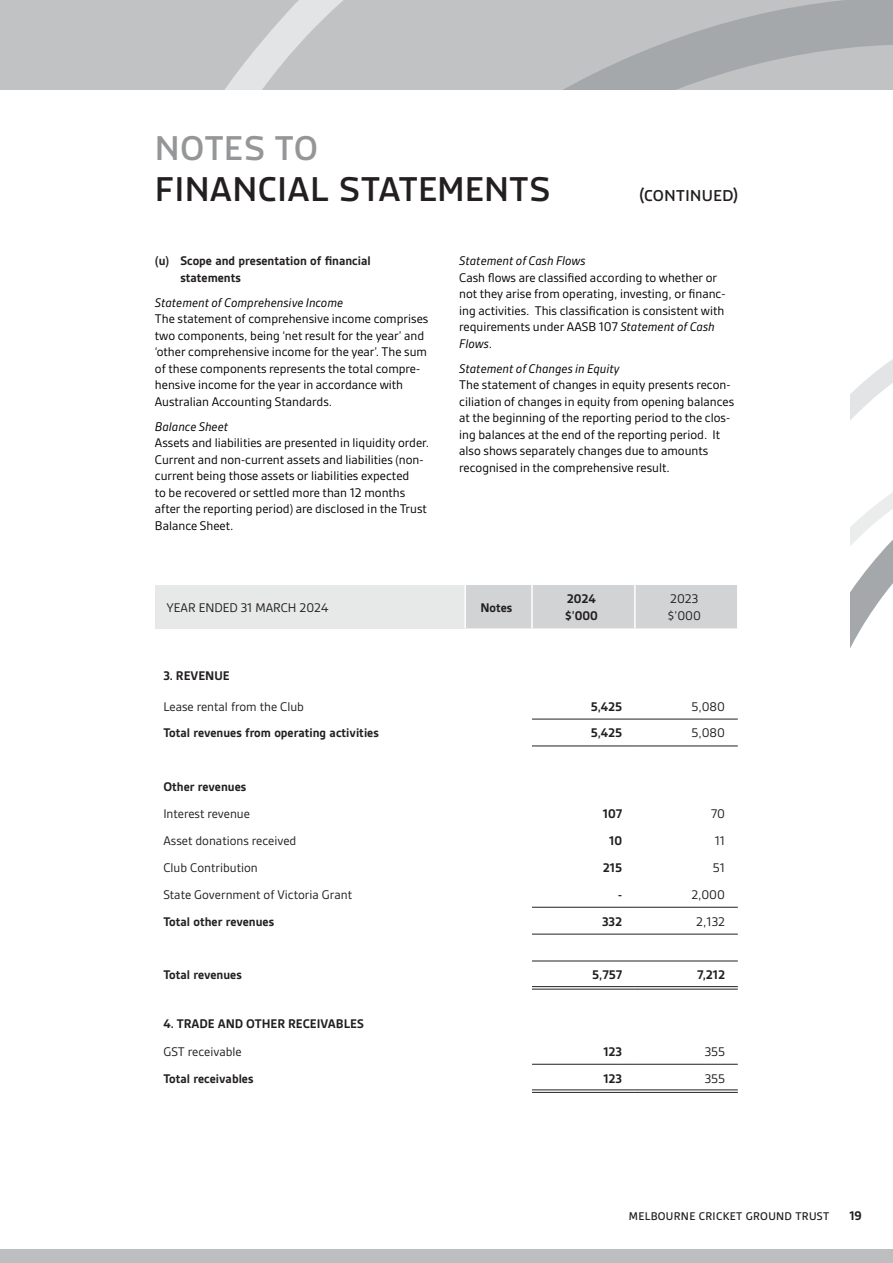
<style>
.page{position:relative;width:893px;height:1263px;background:#fff}
.page>*{position:absolute;margin:0;border:0;box-sizing:border-box;transform-origin:0 0}
.PAGE_TITLES{font:500 36px/40.5px "Macho Modular";letter-spacing:.015em;color:#231f20}
.PAGE_TITLES-2{font:500 16.5px "Macho Modular";letter-spacing:.02em;color:#231f20}
.Text{font:13.5px/16.5px "Gesta";color:#020304}
.Financials_Copy_Top2{font:13.5px "Gesta";color:#231f20}
.Financials_sub_heads{font:700 13.5px/16.5px "Gesta";color:#231f20}
.normal_text{font:700 13.5px "Gesta";color:#231f20}
.Financials_Body_Bold{font:13.5px "Gesta";color:#231f20}
.Body{font:700 13.5px "Gesta";color:#231f20}
.Financials_Body_Bold-2{font:700 13.5px "Gesta";color:#231f20}
.Financials_Copy{font:700 13.5px "Gesta";color:#231f20}
.Financials_Copy-2{font:13.5px "Gesta";color:#231f20}
.Financials_Copy_Top2-2{font:700 13.5px "Gesta";color:#231f20}
.t1{font:500 12px "Gesta";letter-spacing:.025em;color:#231f20}
.s1{color:#949698}
.s2{font-style:italic}
</style>
<div class="page">
<div style="left:0;top:1249px;width:893px;height:14px;background:#bcbec0"></div>
<svg style="left:850px;top:359px;width:43px;height:289px"></svg>
<div style="left:0;top:0;width:893px;height:89px;background:#c0c2c4"></div>
<svg style="left:225px;top:51px;width:29px;height:38px"></svg>
<svg style="left:254px;top:0;width:639px;height:89px"></svg>
<div style="left:155px;top:585px;width:310px;height:43px;background:#e7e8e8"></div>
<div style="left:466px;top:585px;width:271px;height:43px;background:#d1d3d4"></div>
<hr style="left:531px;top:585px;width:2px;height:43px;background:#fff">
<hr style="left:634px;top:585px;width:2px;height:43px;background:#fff">
<hr style="left:464px;top:585px;width:2px;height:43px;background:#fff">
<hr style="left:532px;top:719px;width:103px;height:1px;background:#231f20">
<hr style="left:635px;top:719px;width:103px;height:1px;background:#231f20">
<hr style="left:532px;top:1064px;width:103px;height:1px;background:#231f20">
<hr style="left:635px;top:1064px;width:103px;height:1px;background:#231f20">
<hr style="left:532px;top:1089px;width:103px;height:1px;background:#231f20">
<hr style="left:532px;top:1092px;width:103px;height:1px;background:#231f20">
<hr style="left:635px;top:1089px;width:103px;height:1px;background:#231f20">
<hr style="left:635px;top:1092px;width:103px;height:1px;background:#231f20">
<hr style="left:532px;top:986px;width:103px;height:1px;background:#231f20">
<hr style="left:532px;top:989px;width:103px;height:1px;background:#231f20">
<hr style="left:635px;top:986px;width:103px;height:1px;background:#231f20">
<hr style="left:635px;top:989px;width:103px;height:1px;background:#231f20">
<hr style="left:532px;top:934px;width:103px;height:1px;background:#231f20">
<hr style="left:635px;top:934px;width:103px;height:1px;background:#231f20">
<hr style="left:532px;top:907px;width:103px;height:1px;background:#231f20">
<hr style="left:635px;top:907px;width:103px;height:1px;background:#231f20">
<hr style="left:532px;top:961px;width:103px;height:1px;background:#231f20">
<hr style="left:635px;top:961px;width:103px;height:1px;background:#231f20">
<hr style="left:532px;top:745px;width:103px;height:1px;background:#231f20">
<hr style="left:635px;top:745px;width:103px;height:1px;background:#231f20">
<p class="PAGE_TITLES" style="left:155px;top:128px;width:397px"><span class="s1">NOTES TO<br></span>FINANCIAL STATEMENTS</p>
<p class="PAGE_TITLES-2" style="left:639px;top:186px;width:100px">(CONTINUED)</p>
<p class="Financials_sub_heads" style="left:180px;top:252px;width:192px;text-indent:-26px">(u) Scope and presentation of financial statements</p>
<p class="Text" style="left:155px;top:294px;width:275px"><span class="s2">Statement of Comprehensive Income<br></span>The statement of comprehensive income comprises two components, being ‘net result for the year’ and ‘other comprehensive income for the year’. The sum of these components represents the total compre&shy;hensive income for the year in accordance with Australian Accounting Standards.</p>
<p class="Text" style="left:155px;top:418px;width:276px"><span class="s2">Balance Sheet<br></span>Assets and liabilities are presented in liquidity order.<br>Current and non-current assets and liabilities (non&shy;current being those assets or liabilities expected<br>to be recovered or settled more than 12 months after the reporting period) are disclosed in the Trust Balance Sheet.</p>
<p class="Text" style="left:459px;top:252px;width:268px"><span class="s2">Statement of Cash Flows<br></span>Cash flows are classified according to whether or not they arise from operating, investing, or financ&shy;ing activities. This classification is consistent with requirements under AASB 107 <span class="s2">Statement of Cash Flows</span>.</p>
<p class="Text" style="left:459px;top:360px;width:276px"><span class="s2">Statement of Changes in Equity<br></span>The statement of changes in equity presents recon&shy;ciliation of changes in equity from opening balances at the beginning of the reporting period to the clos&shy;ing balances at the end of the reporting period. It also shows separately changes due to amounts recognised in the comprehensive result.</p>
<p class="Financials_Copy_Top2" style="left:166px;top:600px;width:164px">YEAR ENDED 31 MARCH 2024</p>
<p class="Financials_Copy_Top2-2" style="left:481px;top:600px;width:33px">Notes</p>
<p class="Financials_Copy" style="left:567px;top:591px;width:31px">2024</p>
<p class="Financials_Copy" style="left:565px;top:608px;width:35px">$’000</p>
<p class="Financials_Copy-2" style="left:670px;top:591px;width:30px">2023</p>
<p class="Financials_Copy-2" style="left:667px;top:608px;width:35px">$’000</p>
<p class="normal_text" style="left:163px;top:668px;width:68px">3. REVENUE</p>
<p class="Financials_Copy_Top2" style="left:163px;top:698px;width:142px">Lease rental from the Club</p>
<p class="Body" style="left:591px;top:698px;width:33px">5,425</p>
<p class="Financials_Body_Bold" style="left:692px;top:698px;width:35px">5,080</p>
<p class="Financials_sub_heads" style="left:163px;top:725px;width:217px">Total revenues from operating activities</p>
<p class="Body" style="left:591px;top:725px;width:33px">5,425</p>
<p class="Financials_Body_Bold" style="left:692px;top:725px;width:35px">5,080</p>
<p class="Financials_sub_heads" style="left:163px;top:779px;width:84px">Other revenues</p>
<p class="Financials_Copy_Top2" style="left:163px;top:806px;width:88px">Interest revenue</p>
<p class="Body" style="left:603px;top:806px;width:21px">107</p>
<p class="Financials_Body_Bold" style="left:711px;top:806px;width:15px">70</p>
<p class="Financials_Copy_Top2" style="left:163px;top:833px;width:135px">Asset donations received</p>
<p class="Body" style="left:609px;top:833px;width:14px">10</p>
<p class="Financials_Body_Bold" style="left:715px;top:833px;width:12px">11</p>
<p class="Financials_Copy_Top2" style="left:163px;top:860px;width:96px">Club Contribution</p>
<p class="Body" style="left:603px;top:860px;width:21px">215</p>
<p class="Financials_Body_Bold" style="left:713px;top:860px;width:14px">51</p>
<p class="Financials_Copy_Top2" style="left:163px;top:887px;width:190px">State Government of Victoria Grant</p>
<p class="Body" style="left:618px;top:887px;width:5px">-</p>
<p class="Financials_Body_Bold" style="left:691px;top:887px;width:35px">2,000</p>
<p class="Financials_sub_heads" style="left:163px;top:913px;width:112px">Total other revenues</p>
<p class="Financials_Body_Bold-2" style="left:602px;top:914px;width:22px">332</p>
<p class="Financials_Body_Bold" style="left:696px;top:914px;width:30px">2,132</p>
<p class="Financials_sub_heads" style="left:163px;top:967px;width:80px">Total revenues</p>
<p class="Financials_Body_Bold-2" style="left:592px;top:967px;width:31px">5,757</p>
<p class="Financials_Body_Bold-2" style="left:697px;top:967px;width:29px">7,212</p>
<p class="normal_text" style="left:163px;top:1016px;width:202px">4. TRADE AND OTHER RECEIVABLES</p>
<p class="Financials_Copy_Top2" style="left:163px;top:1044px;width:80px">GST receivable</p>
<p class="Body" style="left:603px;top:1044px;width:20px">123</p>
<p class="Financials_Copy_Top2" style="left:705px;top:1044px;width:22px">355</p>
<p class="Financials_sub_heads" style="left:163px;top:1070px;width:92px">Total receivables</p>
<p class="Body" style="left:603px;top:1071px;width:20px">123</p>
<p class="Financials_Copy_Top2" style="left:705px;top:1071px;width:22px">355</p>
<p class="t1" style="left:629px;top:1210px;width:202px">MELBOURNE CRICKET GROUND TRUST</p>
<p class="Financials_sub_heads" style="left:849px;top:1208px;width:14px">19</p>
</div>
